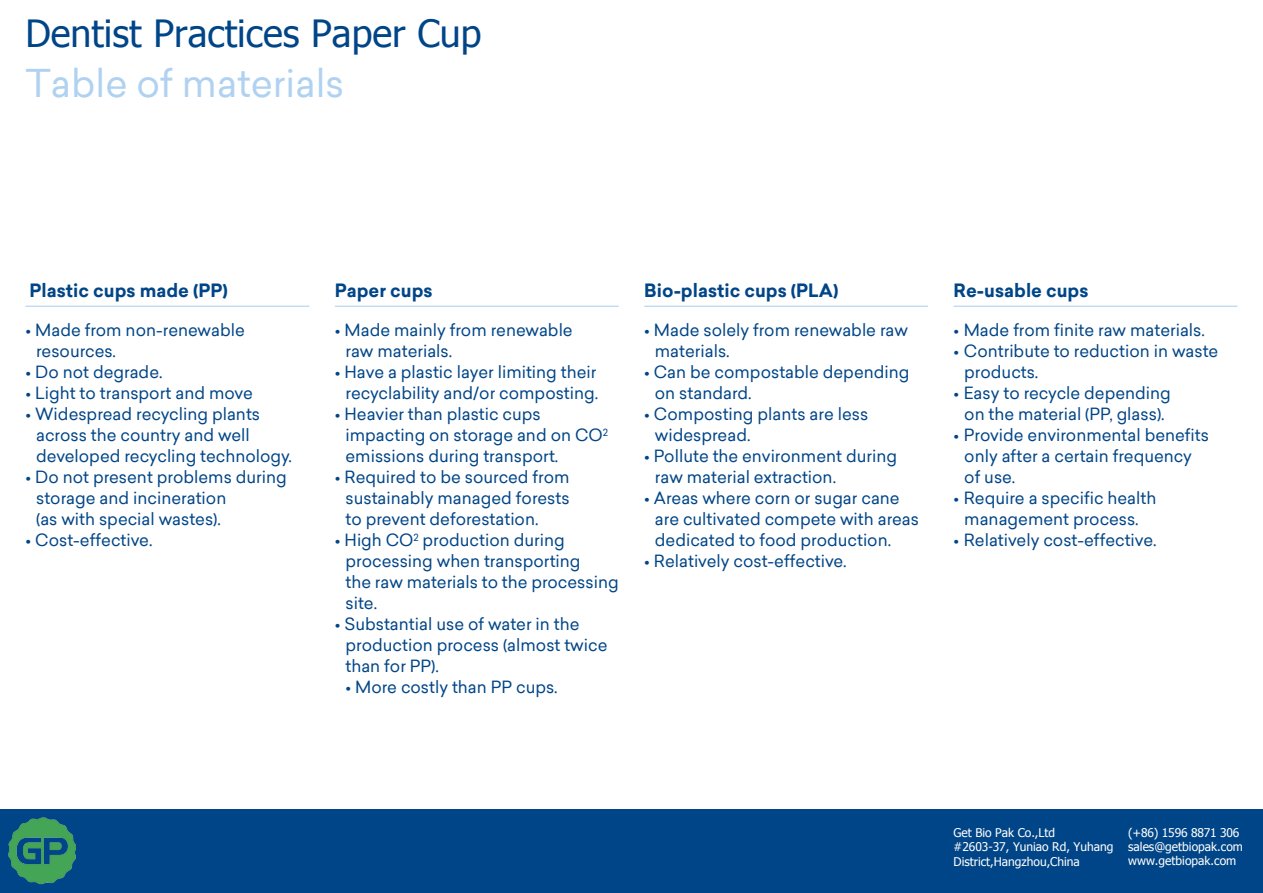
<style>
.page{position:relative;width:1263px;height:893px;background:#fff}
.page>*{position:absolute;margin:0;border:0;box-sizing:border-box;transform-origin:0 0}
.t1{font:37.5px "Tahoma";color:#004587}
.t2{font:37.5px "Sailec";color:#b0d2f0}
.t3{font:700 18px "Sailec";color:#004587}
.t4{font:16.5px/21px "Sailec";color:#004587}
.t5{font:12px/14.2px "Tahoma";color:#fff}
</style>
<div class="page">
<div style="left:0;top:809px;width:1263px;height:84px;background:#004587"></div>
<hr style="left:26px;top:306px;width:283px;height:1px;background:#b0d2f0">
<hr style="left:644px;top:306px;width:284px;height:1px;background:#b0d2f0">
<hr style="left:335px;top:306px;width:284px;height:1px;background:#b0d2f0">
<hr style="left:954px;top:306px;width:283px;height:1px;background:#b0d2f0">
<img style="left:8px;top:817px;width:68px;height:68px">
<h1 class="t1" style="left:25px;top:9px;width:458px">Dentist Practices Paper Cup</h1>
<h1 class="t2" style="left:25px;top:58px;width:320px">Table of materials</h1>
<p class="t3" style="left:30px;top:277px;width:200px">Plastic cups made (PP)</p>
<p class="t3" style="left:335px;top:277px;width:99px">Paper cups</p>
<p class="t3" style="left:644px;top:277px;width:196px">Bio-plastic cups (PLA)</p>
<p class="t4" style="left:345px;top:319px;width:229px;text-indent:-11px">• Made mainly from renewable raw materials.</p>
<p class="t4" style="left:335px;top:361px;width:265px;text-align:right">• Have a plastic layer limiting their recyclability and/or composting.</p>
<p class="t4" style="left:345px;top:403px;width:264px;text-indent:-11px">• Heavier than plastic cups impacting on storage and on CO<sup>2 </sup>emissions during transport.</p>
<p class="t4" style="left:345px;top:466px;width:226px;text-align:justify;text-indent:-11px">• Required to be sourced from sustainably managed forests to prevent deforestation.</p>
<p class="t4" style="left:345px;top:529px;width:275px;text-indent:-11px">• High CO<sup>2</sup> production during processing when transporting<br>the raw materials to the processing site.</p>
<p class="t4" style="left:345px;top:613px;width:263px;text-indent:-11px">• Substantial use of water in the production process (almost twice than for PP).</p>
<p class="t4" style="left:345px;top:676px;width:214px">• More costly than PP cups.</p>
<p class="t4" style="left:36px;top:319px;width:210px;text-indent:-11px">• Made from non-renewable resources.</p>
<p class="t4" style="left:26px;top:361px;width:138px">• Do not degrade.</p>
<p class="t4" style="left:26px;top:382px;width:229px">• Light to transport and move</p>
<p class="t4" style="left:36px;top:403px;width:257px;text-indent:-11px">• Widespread recycling plants across the country and well developed recycling technology.</p>
<p class="t4" style="left:36px;top:466px;width:252px;text-indent:-11px">• Do not present problems during storage and incineration<br>(as with special wastes).</p>
<p class="t4" style="left:26px;top:529px;width:128px">• Cost-effective.</p>
<p class="t4" style="left:655px;top:319px;width:255px;text-indent:-11px">• Made solely from renewable raw materials.</p>
<p class="t4" style="left:655px;top:361px;width:256px;text-indent:-11px">• Can be compostable depending on standard.</p>
<p class="t4" style="left:655px;top:403px;width:215px;text-indent:-11px">• Composting plants are less widespread.</p>
<p class="t4" style="left:655px;top:445px;width:244px;text-indent:-11px">• Pollute the environment during raw material extraction.</p>
<p class="t4" style="left:655px;top:487px;width:266px;text-indent:-11px">• Areas where corn or sugar cane are cultivated compete with areas dedicated to food production.</p>
<p class="t4" style="left:644px;top:550px;width:204px">• Relatively cost-effective.</p>
<p class="t3" style="left:954px;top:277px;width:136px">Re-usable cups</p>
<p class="t4" style="left:954px;top:319px;width:253px">• Made from finite raw materials.</p>
<p class="t4" style="left:964px;top:340px;width:256px;text-indent:-11px">• Contribute to reduction in waste products.</p>
<p class="t4" style="left:954px;top:382px;width:219px;text-align:center">• Easy to recycle depending on the material (PP, glass).</p>
<p class="t4" style="left:964px;top:424px;width:246px;text-indent:-11px">• Provide environmental benefits only after a certain frequency of use.</p>
<p class="t4" style="left:954px;top:487px;width:204px;text-align:center">• Require a specific health management process.</p>
<p class="t4" style="left:954px;top:529px;width:204px">• Relatively cost-effective.</p>
<p class="t5" style="left:954px;top:825px;width:161px">Get Bio Pak Co.,Ltd #2603-37, Yuniao Rd, Yuhang<br>District,Hangzhou,China</p>
<p class="t5" style="left:1128px;top:824px;width:116px">(+86) 1596 8871 306 sales@getbiopak.com www.getbiopak.com</p>
</div>
